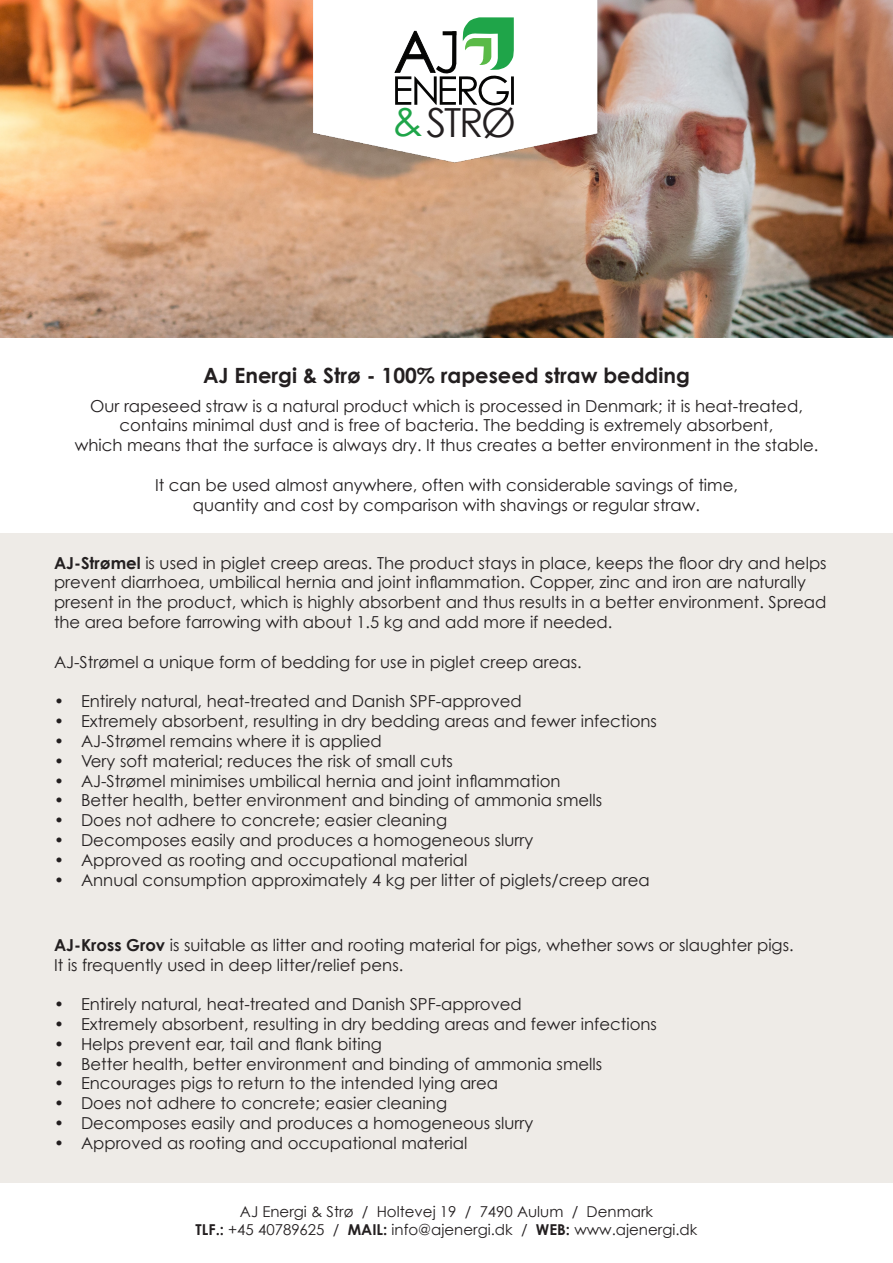
<style>
.page{position:relative;width:893px;height:1263px;background:#fff}
.page>*{position:absolute;margin:0;border:0;box-sizing:border-box;transform-origin:0 0}
.t1{font:40.2px "Century Gothic";color:#231f20}
.t2{font:700 21px "Century Gothic";color:#231f20}
.t3{font:16.5px/19.8px "Century Gothic";color:#231f20}
.t4{font:15px/18px "Century Gothic";color:#231f20;text-align:center}
.s1{font-size:41.1px;color:#1fa549}
.s2{font-weight:700}
</style>
<div class="page">
<img style="left:0;top:0;width:893px;height:337px">
<div style="left:0;top:533px;width:893px;height:649px;background:#eeebe7"></div>
<img style="left:265px;top:0;width:362px;height:288px">
<svg style="left:395px;top:17px;width:119px;height:90px"></svg>
<svg style="left:443px;top:31px;width:13px;height:4px"></svg>
<p class="t1" style="left:392px;top:98px;width:126px"><span class="s1">&amp;</span>STRØ</p>
<p class="t2" style="left:203px;top:362px;width:488px">AJ Energi &amp; Strø - 100% rapeseed straw bedding</p>
<p class="t3" style="left:90px;top:396px;width:714px">Our rapeseed straw is a natural product which is processed in Denmark; it is heat-treated,</p>
<p class="t3" style="left:120px;top:415px;width:655px">contains minimal dust and is free of bacteria. The bedding is extremely absorbent,</p>
<p class="t3" style="left:75px;top:435px;width:745px">which means that the surface is always dry. It thus creates a better environment in the stable.</p>
<p class="t3" style="left:155px;top:475px;width:584px">It can be used almost anywhere, often with considerable savings of time,</p>
<p class="t3" style="left:193px;top:495px;width:509px">quantity and cost by comparison with shavings or regular straw.</p>
<p class="t3" style="left:54px;top:553px;width:774px"><span class="s2">AJ-Strømel</span> is used in piglet creep areas. The product stays in place, keeps the floor dry and helps prevent diarrhoea, umbilical hernia and joint inflammation. Copper, zinc and iron are naturally present in the product, which is highly absorbent and thus results in a better environment. Spread the area before farrowing with about 1.5 kg and add more if needed.</p>
<p class="t3" style="left:54px;top:652px;width:529px">AJ-Strømel a unique form of bedding for use in piglet creep areas.</p>
<p class="t3" style="left:54px;top:691px;width:469px">• Entirely natural, heat-treated and Danish SPF-approved</p>
<p class="t3" style="left:54px;top:711px;width:604px">• Extremely absorbent, resulting in dry bedding areas and fewer infections</p>
<p class="t3" style="left:54px;top:731px;width:329px">• AJ-Strømel remains where it is applied</p>
<p class="t3" style="left:54px;top:751px;width:400px">• Very soft material; reduces the risk of small cuts</p>
<p class="t3" style="left:54px;top:770px;width:508px">• AJ-Strømel minimises umbilical hernia and joint inflammation</p>
<p class="t3" style="left:54px;top:790px;width:550px">• Better health, better environment and binding of ammonia smells</p>
<p class="t3" style="left:54px;top:810px;width:395px">• Does not adhere to concrete; easier cleaning</p>
<p class="t3" style="left:54px;top:830px;width:481px">• Decomposes easily and produces a homogeneous slurry</p>
<p class="t3" style="left:54px;top:850px;width:415px">• Approved as rooting and occupational material</p>
<p class="t3" style="left:54px;top:869px;width:597px">• Annual consumption approximately 4 kg per litter of piglets/creep area</p>
<p class="t3" style="left:54px;top:935px;width:741px"><span class="s2">AJ-Kross Grov</span> is suitable as litter and rooting material for pigs, whether sows or slaughter pigs.<br>It is frequently used in deep litter/relief pens.</p>
<p class="t3" style="left:54px;top:994px;width:469px">• Entirely natural, heat-treated and Danish SPF-approved</p>
<p class="t3" style="left:54px;top:1014px;width:604px">• Extremely absorbent, resulting in dry bedding areas and fewer infections</p>
<p class="t3" style="left:54px;top:1034px;width:329px">• Helps prevent ear, tail and flank biting</p>
<p class="t3" style="left:54px;top:1053px;width:550px">• Better health, better environment and binding of ammonia smells</p>
<p class="t3" style="left:54px;top:1073px;width:446px">• Encourages pigs to return to the intended lying area</p>
<p class="t3" style="left:54px;top:1093px;width:395px">• Does not adhere to concrete; easier cleaning</p>
<p class="t3" style="left:54px;top:1113px;width:481px">• Decomposes easily and produces a homogeneous slurry</p>
<p class="t3" style="left:54px;top:1133px;width:415px">• Approved as rooting and occupational material</p>
<p class="t4" style="left:196px;top:1202px;width:503px">AJ Energi &amp; Strø / Holtevej 19 / 7490 Aulum / Denmark<br><span class="s2">TLF.:</span> +45 40789625 / <span class="s2">MAIL:</span> info@ajenergi.dk / <span class="s2">WEB:</span> www.ajenergi.dk</p>
</div>
